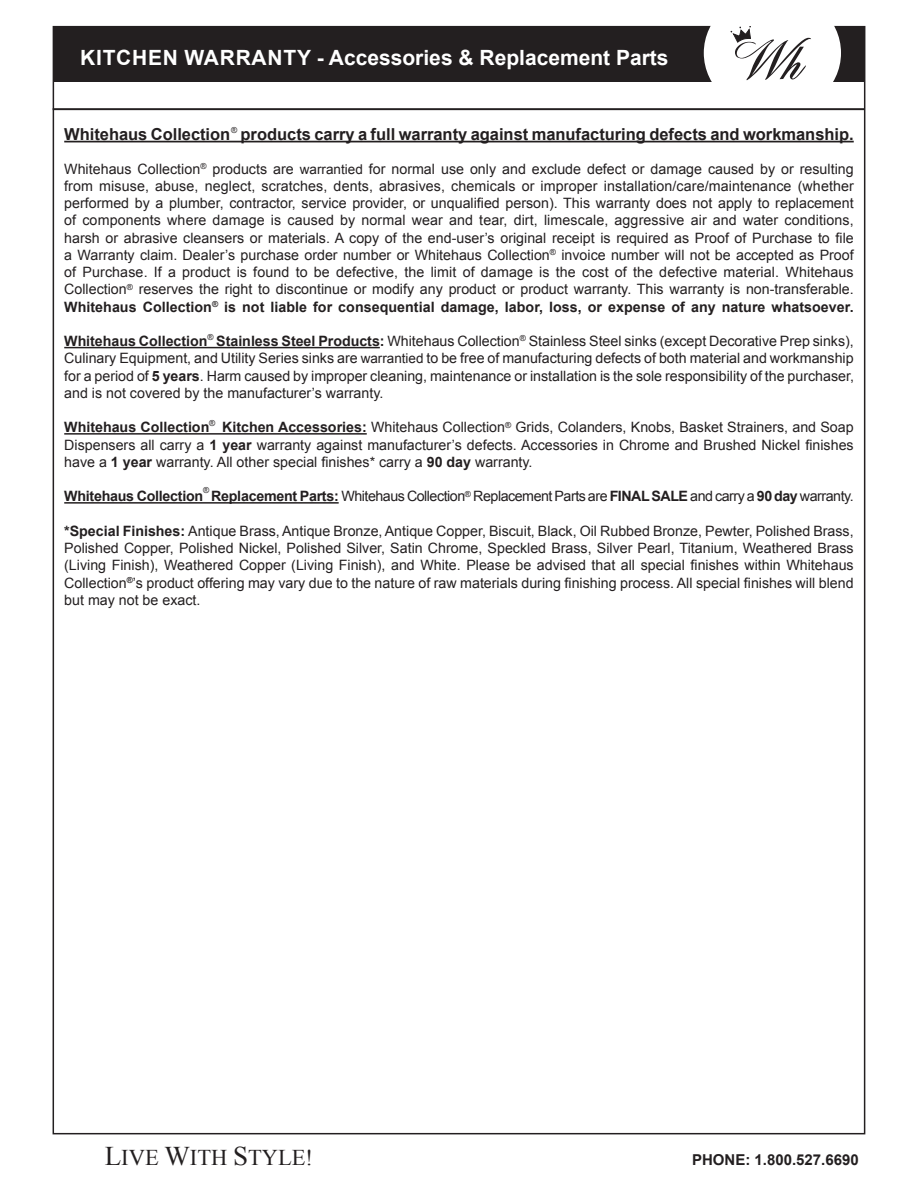
<style>
.page{position:relative;width:918px;height:1188px;background:#fff}
.page>*{position:absolute;margin:0;border:0;box-sizing:border-box;transform-origin:0 0}
.t1{font:22.5px "Times New Roman";color:#231f20}
.t2{font:700 21px "Arial";color:#fff}
.Normal{font:700 16.5px "Arial";color:#231f20}
.t3{font:700 15px "Arial";color:#231f20}
.heading_1{font:14.25px/17.2px "Arial";color:#231f20;text-align:justify}
.heading_1-2{font:14.25px "Arial";letter-spacing:-.035em;color:#231f20}
.t4{font:8.25px "Arial";color:#231f20}
.s1{font-size:13.5px}
.s2{font-weight:700}
.s3{font-size:27px}
</style>
<div class="page">
<div style="left:54px;top:27px;width:810px;height:54px;background:#231f20"></div>
<svg style="left:704px;top:25px;width:137px;height:86px"></svg>
<hr style="left:53px;top:108px;width:812px;height:1px;background:#231f20">
<hr style="left:53px;top:109px;width:812px;height:1px;background:#231f20">
<hr style="left:64px;top:141px;width:790px;height:1px;background:#231f20">
<hr style="left:64px;top:347px;width:316px;height:1px;background:#231f20">
<hr style="left:64px;top:433px;width:303px;height:2px;background:#231f20">
<hr style="left:64px;top:502px;width:275px;height:2px;background:#231f20">
<p class="t2" style="left:80px;top:43px;width:590px">KITCHEN WARRANTY - Accessories &amp; Replacement Parts</p>
<h1 class="t4" style="left:231px;top:125px;width:8px">®</h1>
<p class="Normal" style="left:64px;top:122px;width:791px">Whitehaus Collection products carry a full warranty against manufacturing defects and workmanship.</p>
<h1 class="heading_1" style="left:64px;top:160px;width:791px">Whitehaus Collection<sup>®</sup> products are <span class="s1">warrantied</span> for normal use only and exclude defect or damage caused by or resulting from misuse, abuse, neglect, scratches, dents, abrasives, chemicals or improper installation/care/maintenance (whether performed by a plumber, contractor, service provider, or unqualified person). This warranty does not apply to replacement of components where damage is caused by normal wear and tear, dirt, limescale, aggressive air and water conditions, harsh or abrasive cleansers or materials. A copy of the end-user’s original receipt is required as Proof of Purchase to file a Warranty claim. Dealer’s purchase order number or Whitehaus Collection<sup>®</sup> invoice number will not be accepted as Proof of Purchase. If a product is found to be defective, the limit of damage is the cost of the defective material. Whitehaus Collection<sup>®</sup> reserves the right to discontinue or modify any product or product warranty. This warranty is non-transferable.<br><span class="s2">Whitehaus Collection</span><sup>®</sup> <span class="s2">is not liable for consequential damage, labor, loss, or expense of any nature whatsoever.</span></h1>
<p class="heading_1" style="left:64px;top:332px;width:791px"><span class="s2">Whitehaus Collection Stainless Steel Products:</span> Whitehaus Collection<sup>®</sup> Stainless Steel sinks (except Decorative Prep sinks), Culinary Equipment, and Utility Series sinks are <span class="s1">warrantied</span> to be free of manufacturing defects of both material and workmanship for a period of <span class="s2">5 years</span>. Harm caused by improper cleaning, maintenance or installation is the sole responsibility of the purchaser, and is not covered by the manufacturer’s warranty.</p>
<p class="heading_1" style="left:64px;top:419px;width:791px"><span class="s2">Whitehaus Collection Kitchen Accessories:</span> Whitehaus Collection<sup>®</sup> Grids, Colanders, Knobs, Basket Strainers, and Soap Dispensers all carry a <span class="s2">1 year</span> warranty against manufacturer’s defects. Accessories in Chrome and Brushed Nickel finishes have a <span class="s2">1 year</span> warranty. All other special finishes* carry a <span class="s2">90 day</span> warranty.</p>
<p class="heading_1-2" style="left:64px;top:487px;width:791px"><span class="s2">Whitehaus Collection Replacement Parts:</span> Whitehaus Collection<sup>®</sup> Replacement Parts are <span class="s2">FINAL SALE</span> and carry a <span class="s2">90 day</span> warranty.</p>
<p class="heading_1" style="left:64px;top:522px;width:791px"><span class="s2">*Special Finishes:</span> Antique Brass, Antique Bronze, Antique Copper, Biscuit, Black, Oil Rubbed Bronze, Pewter, Polished Brass, Polished Copper, Polished Nickel, Polished Silver, Satin Chrome, Speckled Brass, Silver Pearl, Titanium, Weathered Brass (Living Finish), Weathered Copper (Living Finish), and White. Please be advised that all special finishes within Whitehaus Collection<sup>®</sup>’s product offering may vary due to the nature of raw materials during finishing process. All special finishes will blend but may not be exact.</p>
<h1 class="t4" style="left:207px;top:331px;width:8px">®</h1>
<h1 class="t4" style="left:209px;top:418px;width:8px">®</h1>
<h1 class="t4" style="left:203px;top:484px;width:8px">®</h1>
<h1 class="t1" style="left:105px;top:1142px;width:210px"><span class="s3">L</span>IVE <span class="s3">W</span>ITH <span class="s3">S</span>TYLE!</h1>
<p class="t3" style="left:692px;top:1149px;width:168px">PHONE: 1.800.527.6690</p>
</div>
